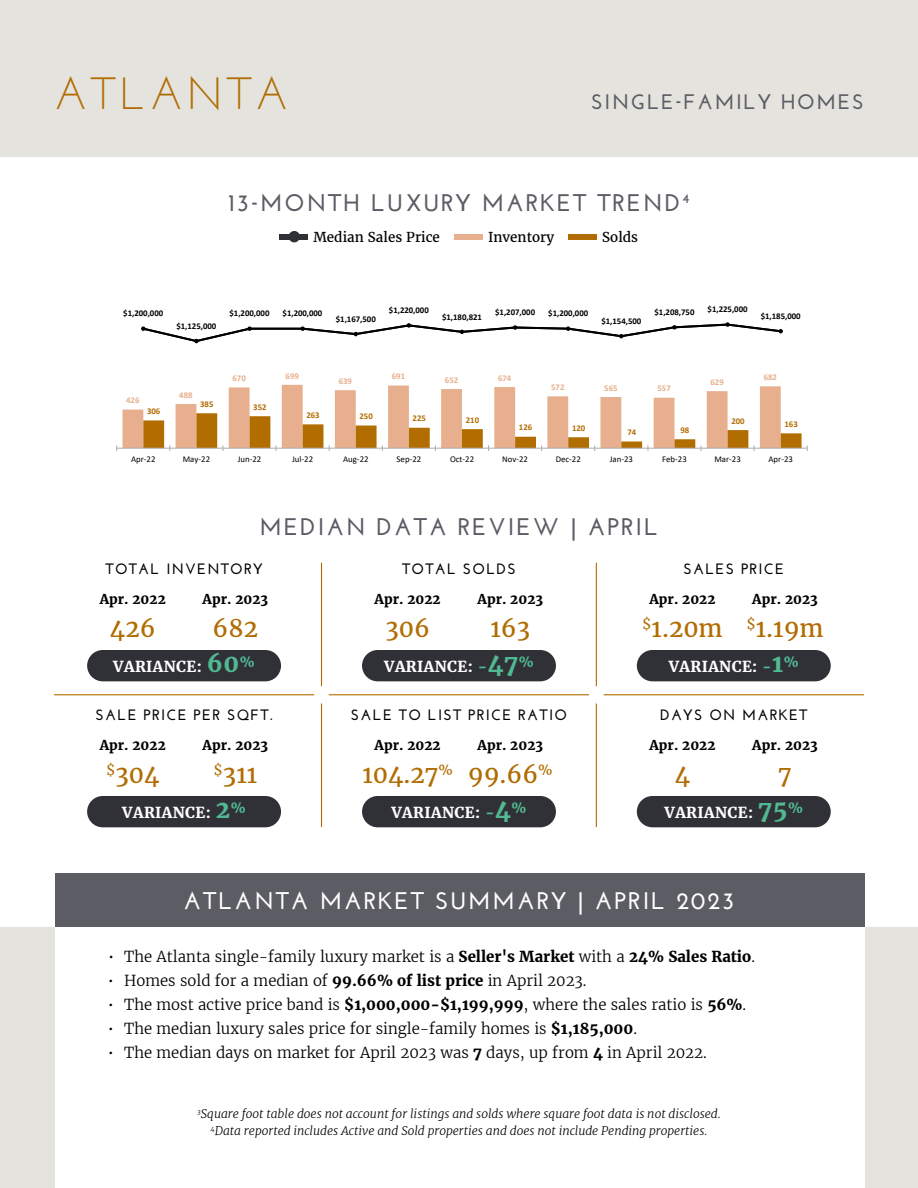
<style>
.page{position:relative;width:918px;height:1188px;background:#fff}
.page>*{position:absolute;margin:0;border:0;box-sizing:border-box;transform-origin:0 0}
.t1{font:45px "Josefin Sans";letter-spacing:.08em;color:#b16d03}
.t2{font:700 24px "Josefin Sans";letter-spacing:.08em;color:#5c5c65}
.t3{font:24px "Merriweather";color:#b16d03}
.t4{font:700 24px "Josefin Sans";letter-spacing:.08em;color:#fff}
.t5{font:700 21px "Josefin Sans";letter-spacing:.08em;color:#5c5c65}
.t6{font:300 15px "Merriweather";color:#000}
.t7{font:700 15px "Josefin Sans";letter-spacing:.08em;color:#000}
.t8{font:700 15px "Merriweather";letter-spacing:.025em;color:#fff}
.t9{font:700 13.5px "Merriweather";color:#000}
.t10{font:13.5px "Merriweather";color:#000}
.t11{font:italic 300 12px/16.5px "Merriweather";color:#000;text-align:center}
.t12{font:700 8.85px "Calibri";color:#000}
.t13{font:8.85px "Calibri";color:#000}
.t14{font:700 8.85px "Calibri";color:#e7af8d}
.t15{font:700 8.85px "Calibri";color:#b26d01}
.t16{font:700 8.7px "Calibri";color:#b26d01}
.t17{font:700 8.7px "Calibri";color:#000}
.t18{font:700 8.7px "Calibri";color:#e7af8d}
.s1{font-size:24px;color:#51b991}
.s2{color:#51b991}
.s3{font-weight:700}
</style>
<div class="page">
<div style="left:0;top:0;width:918px;height:158px;background:#e5e3dd"></div>
<div style="left:0;top:927px;width:918px;height:261px;background:#e5e3dd"></div>
<div style="left:55px;top:925px;width:810px;height:263px;background:#fff"></div>
<div style="left:55px;top:873px;width:810px;height:54px;background:#5c5c65"></div>
<hr style="left:54px;top:694px;width:260px;height:1px;background:#b16d03">
<hr style="left:321px;top:563px;width:1px;height:123px;background:#b16d03">
<hr style="left:321px;top:704px;width:1px;height:123px;background:#b16d03">
<hr style="left:596px;top:563px;width:1px;height:123px;background:#b16d03">
<hr style="left:596px;top:704px;width:1px;height:123px;background:#b16d03">
<hr style="left:329px;top:694px;width:260px;height:1px;background:#b16d03">
<hr style="left:604px;top:694px;width:260px;height:1px;background:#b16d03">
<div style="left:569px;top:234px;width:28px;height:6px;background:#b16d03"></div>
<div style="left:280px;top:234px;width:28px;height:6px;background:#303037"></div>
<div style="left:289px;top:231px;width:11px;height:11px;background:#303037;border-radius:50%"></div>
<div style="left:454px;top:234px;width:29px;height:6px;background:#e7af8e"></div>
<svg style="left:116px;top:322px;width:692px;height:129px"></svg>
<div style="left:87px;top:650px;width:194px;height:31px;background:#303037;border-radius:16px"></div>
<div style="left:362px;top:650px;width:194px;height:31px;background:#303037;border-radius:16px"></div>
<div style="left:637px;top:650px;width:194px;height:31px;background:#303037;border-radius:16px"></div>
<div style="left:637px;top:796px;width:194px;height:31px;background:#303037;border-radius:16px"></div>
<div style="left:362px;top:796px;width:194px;height:31px;background:#303037;border-radius:16px"></div>
<div style="left:87px;top:796px;width:194px;height:31px;background:#303037;border-radius:16px"></div>
<h1 class="t1" style="left:54px;top:65px;width:236px">ATLANTA</h1>
<h3 class="t5" style="left:591px;top:89px;width:274px">SINGLE-FAMILY HOMES</h3>
<h2 class="t2" style="left:228px;top:189px;width:463px">13-MONTH LUXURY MARKET TREND<sup>4</sup></h2>
<p class="t10" style="left:314px;top:228px;width:128px">Median Sales Price</p>
<p class="t10" style="left:488px;top:228px;width:68px">Inventory</p>
<p class="t10" style="left:602px;top:228px;width:37px">Solds</p>
<p class="t12" style="left:123px;top:307px;width:42px">$1,200,000</p>
<p class="t12" style="left:176px;top:320px;width:42px">$1,125,000</p>
<p class="t12" style="left:230px;top:307px;width:42px">$1,200,000</p>
<p class="t12" style="left:283px;top:307px;width:41px">$1,200,000</p>
<p class="t12" style="left:336px;top:312px;width:42px">$1,167,500</p>
<p class="t17" style="left:389px;top:304px;width:41px">$1,220,000</p>
<p class="t12" style="left:442px;top:310px;width:42px">$1,180,821</p>
<p class="t17" style="left:495px;top:306px;width:41px">$1,207,000</p>
<p class="t12" style="left:548px;top:307px;width:42px">$1,200,000</p>
<p class="t12" style="left:601px;top:315px;width:42px">$1,154,500</p>
<p class="t12" style="left:655px;top:306px;width:42px">$1,208,750</p>
<p class="t12" style="left:708px;top:303px;width:42px">$1,225,000</p>
<p class="t12" style="left:761px;top:310px;width:42px">$1,185,000</p>
<p class="t14" style="left:126px;top:394px;width:15px">426</p>
<p class="t15" style="left:147px;top:405px;width:15px">306</p>
<p class="t14" style="left:179px;top:388px;width:15px">488</p>
<p class="t16" style="left:200px;top:398px;width:15px">385</p>
<p class="t14" style="left:232px;top:372px;width:15px">670</p>
<p class="t18" style="left:286px;top:369px;width:15px">699</p>
<p class="t15" style="left:253px;top:401px;width:15px">352</p>
<p class="t14" style="left:339px;top:375px;width:15px">639</p>
<p class="t14" style="left:392px;top:370px;width:15px">691</p>
<p class="t14" style="left:445px;top:374px;width:15px">652</p>
<p class="t14" style="left:498px;top:372px;width:15px">674</p>
<p class="t15" style="left:306px;top:409px;width:15px">263</p>
<p class="t16" style="left:360px;top:410px;width:15px">250</p>
<p class="t16" style="left:413px;top:412px;width:15px">225</p>
<p class="t16" style="left:466px;top:414px;width:15px">210</p>
<p class="t14" style="left:551px;top:381px;width:15px">572</p>
<p class="t14" style="left:604px;top:381px;width:15px">565</p>
<p class="t14" style="left:657px;top:382px;width:15px">557</p>
<p class="t16" style="left:519px;top:421px;width:15px">126</p>
<p class="t16" style="left:572px;top:422px;width:15px">120</p>
<p class="t16" style="left:627px;top:426px;width:10px">74</p>
<p class="t15" style="left:680px;top:424px;width:10px">98</p>
<p class="t18" style="left:711px;top:376px;width:15px">629</p>
<p class="t16" style="left:731px;top:415px;width:15px">200</p>
<p class="t14" style="left:764px;top:371px;width:15px">682</p>
<p class="t16" style="left:785px;top:418px;width:15px">163</p>
<p class="t13" style="left:131px;top:453px;width:26px">Apr-22</p>
<p class="t13" style="left:183px;top:453px;width:29px">May-22</p>
<p class="t13" style="left:238px;top:453px;width:25px">Jun-22</p>
<p class="t13" style="left:292px;top:453px;width:22px">Jul-22</p>
<p class="t13" style="left:343px;top:453px;width:27px">Aug-22</p>
<p class="t13" style="left:397px;top:453px;width:26px">Sep-22</p>
<p class="t13" style="left:450px;top:453px;width:26px">Oct-22</p>
<p class="t13" style="left:502px;top:453px;width:27px">Nov-22</p>
<p class="t13" style="left:556px;top:453px;width:27px">Dec-22</p>
<p class="t13" style="left:610px;top:453px;width:25px">Jan-23</p>
<p class="t13" style="left:662px;top:453px;width:26px">Feb-23</p>
<p class="t13" style="left:714px;top:453px;width:28px">Mar-23</p>
<p class="t13" style="left:769px;top:453px;width:26px">Apr-23</p>
<h2 class="t2" style="left:259px;top:512px;width:400px">MEDIAN DATA REVIEW | APRIL</h2>
<p class="t7" style="left:106px;top:560px;width:159px">TOTAL INVENTORY</p>
<p class="t7" style="left:402px;top:560px;width:115px">TOTAL SOLDS</p>
<p class="t7" style="left:683px;top:560px;width:102px">SALES PRICE</p>
<p class="t9" style="left:100px;top:590px;width:68px">Apr. 2022</p>
<p class="t9" style="left:203px;top:590px;width:67px">Apr. 2023</p>
<p class="t9" style="left:375px;top:590px;width:68px">Apr. 2022</p>
<p class="t9" style="left:478px;top:590px;width:67px">Apr. 2023</p>
<p class="t9" style="left:649px;top:590px;width:68px">Apr. 2022</p>
<p class="t9" style="left:752px;top:590px;width:67px">Apr. 2023</p>
<h2 class="t3" style="left:110px;top:613px;width:47px">426</h2>
<h2 class="t3" style="left:213px;top:613px;width:47px">682</h2>
<h2 class="t3" style="left:385px;top:613px;width:46px">306</h2>
<h2 class="t3" style="left:491px;top:613px;width:41px">163</h2>
<h2 class="t3" style="left:642px;top:613px;width:183px"><sup>$</sup>1.20m <sup>$</sup>1.19m</h2>
<p class="t8" style="left:113px;top:657px;width:143px">VARIANCE: <span class="s1">60</span><sup>%</sup></p>
<p class="t8" style="left:384px;top:657px;width:151px">VARIANCE: <span class="s2">-</span><span class="s1">47</span><sup>%</sup></p>
<p class="t8" style="left:669px;top:657px;width:132px">VARIANCE: <span class="s2">-</span><span class="s1">1</span><sup>%</sup></p>
<p class="t7" style="left:96px;top:706px;width:178px">SALE PRICE PER SQFT.</p>
<p class="t7" style="left:351px;top:706px;width:218px">SALE TO LIST PRICE RATIO</p>
<p class="t7" style="left:660px;top:706px;width:149px">DAYS ON MARKET</p>
<p class="t9" style="left:100px;top:736px;width:68px">Apr. 2022</p>
<p class="t9" style="left:203px;top:736px;width:67px">Apr. 2023</p>
<p class="t9" style="left:375px;top:736px;width:68px">Apr. 2022</p>
<p class="t9" style="left:478px;top:736px;width:67px">Apr. 2023</p>
<p class="t9" style="left:649px;top:736px;width:68px">Apr. 2022</p>
<p class="t9" style="left:752px;top:736px;width:67px">Apr. 2023</p>
<h2 class="t3" style="left:106px;top:759px;width:55px"><sup>$</sup>304</h2>
<h2 class="t3" style="left:214px;top:759px;width:45px"><sup>$</sup>311</h2>
<p class="t8" style="left:122px;top:803px;width:125px">VARIANCE: <span class="s1">2</span><sup>%</sup></p>
<h2 class="t3" style="left:362px;top:759px;width:192px">104.27<sup>%</sup> 99.66<sup>%</sup></h2>
<p class="t8" style="left:391px;top:803px;width:137px">VARIANCE: <span class="s2">-</span><span class="s1">4</span><sup>%</sup></p>
<h2 class="t3" style="left:675px;top:759px;width:17px">4</h2>
<h2 class="t3" style="left:778px;top:759px;width:15px">7</h2>
<p class="t8" style="left:665px;top:803px;width:140px">VARIANCE: <span class="s1">75</span><sup>%</sup></p>
<h2 class="t4" style="left:184px;top:887px;width:552px">ATLANTA MARKET SUMMARY | APRIL 2023</h2>
<p class="t6" style="left:108px;top:947px;width:649px">• The Atlanta single-family luxury market is a <span class="s3">Seller's Market</span> with a <span class="s3">24% Sales Ratio</span>.</p>
<p class="t6" style="left:108px;top:971px;width:480px">• Homes sold for a median of <span class="s3">99.66% of list price</span> in April 2023.</p>
<p class="t6" style="left:108px;top:995px;width:640px">• The most active price band is <span class="s3">$1,000,000-$1,199,999</span>, where the sales ratio is <span class="s3">56%</span>.</p>
<p class="t6" style="left:108px;top:1019px;width:531px">• The median luxury sales price for single-family homes is <span class="s3">$1,185,000</span>.</p>
<p class="t6" style="left:108px;top:1043px;width:600px">• The median days on market for April 2023 was <span class="s3">7</span> days, up from <span class="s3">4</span> in April 2022.</p>
<p class="t11" style="left:197px;top:1106px;width:525px"><sup>3</sup>Square foot table does not account for listings and solds where square foot data is not disclosed.<br><sup>4</sup>Data reported includes Active and Sold properties and does not include Pending properties.</p>
</div>
